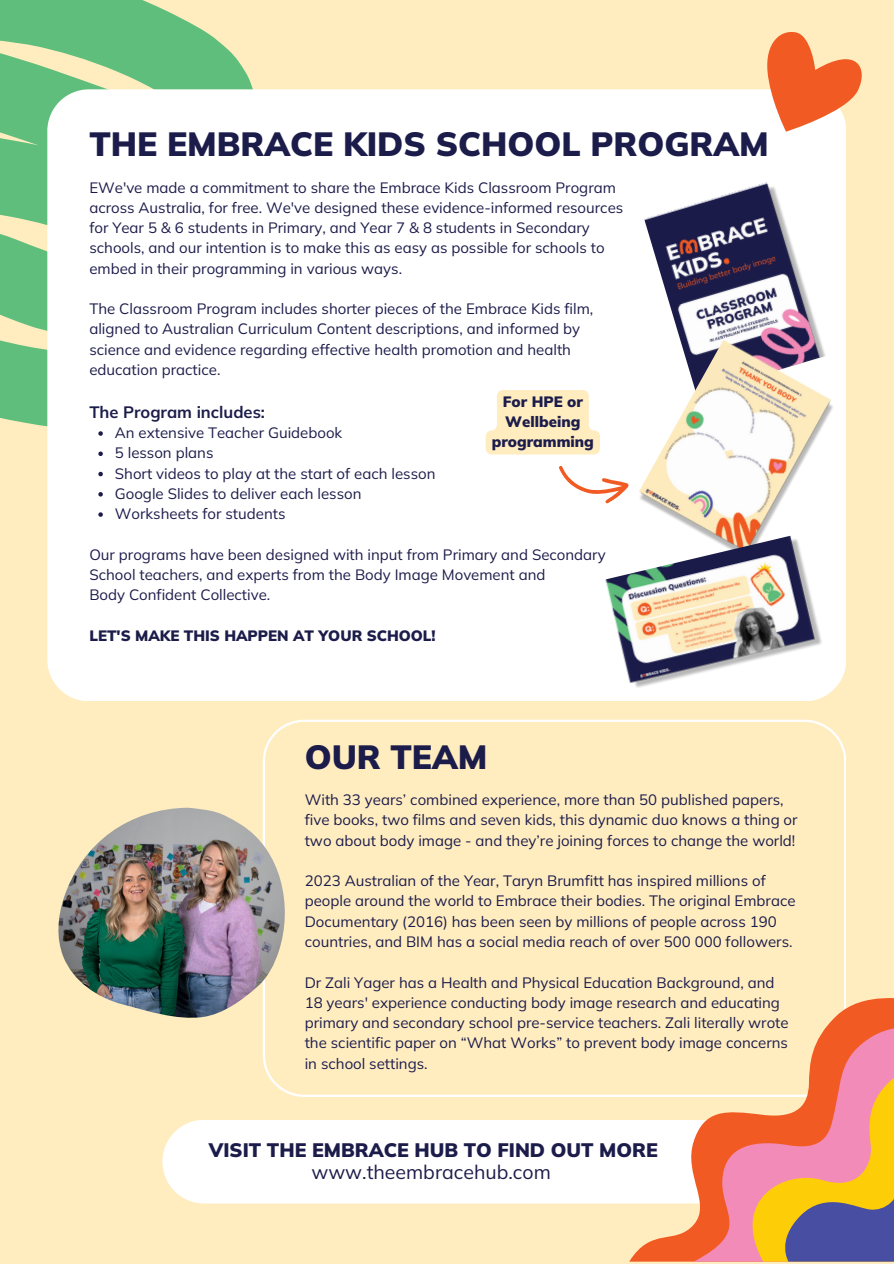
<style>
.page{position:relative;width:894px;height:1264px;background:#fff}
.page>*{position:absolute;margin:0;border:0;box-sizing:border-box;transform-origin:0 0}
.t1{font:900 33.6px "Mulish";color:#1c1c4b}
.t2{font:900 19.5px "Mulish";color:#1c1c4b}
.t3{font:19.5px "Mulish";color:#1c1c4b}
.t4{font:700 16.5px "Mulish";color:#1c1c4b}
.t5{font:15px/20.2px "Mulish";color:#1c1c4b}
.t6{font:900 15px/20.2px "Mulish";color:#1c1c4b;text-align:center}
</style>
<div class="page">
<div style="left:0;top:0;width:893px;height:1263px;background:#ffedc0"></div>
<svg style="left:0;top:0;width:253px;height:427px;fill:#5fbe7c"></svg>
<div style="left:47px;top:89px;width:798px;height:612px;background:#fff"></div>
<div style="left:162px;top:1120px;width:467px;height:83px;background:#fff"></div>
<svg style="left:263px;top:719px;width:582px;height:377px"></svg>
<img style="left:58px;top:807px;width:227px;height:210px">
<svg style="left:629px;top:986px;width:264px;height:275px"></svg>
<svg style="left:693px;top:1018px;width:200px;height:243px"></svg>
<svg style="left:729px;top:1058px;width:164px;height:203px;background:#da9479"></svg>
<svg style="left:734px;top:32px;width:128px;height:120px"></svg>
<svg style="left:98px;top:431px;width:5px;height:5px"></svg>
<svg style="left:98px;top:451px;width:5px;height:5px"></svg>
<svg style="left:98px;top:472px;width:5px;height:4px"></svg>
<svg style="left:98px;top:492px;width:5px;height:4px"></svg>
<svg style="left:98px;top:512px;width:5px;height:5px"></svg>
<img style="left:644px;top:179px;width:184px;height:160px">
<img style="left:633px;top:339px;width:205px;height:226px">
<img style="left:602px;top:532px;width:227px;height:161px">
<svg style="left:485px;top:390px;width:146px;height:126px"></svg>
<p class="t1" style="left:89px;top:122px;width:681px">THE EMBRACE KIDS SCHOOL PROGRAM</p>
<p class="t5" style="left:89px;top:177px;width:535px">EWe've made a commitment to share the Embrace Kids Classroom Program across Australia, for free. We've designed these evidence-informed resources for Year 5 &amp; 6 students in Primary, and Year 7 &amp; 8 students in Secondary schools, and our intention is to make this as easy as possible for schools to embed in their programming in various ways.</p>
<h1 class="t5" style="left:89px;top:298px;width:505px">The Classroom Program includes shorter pieces of the Embrace Kids film, aligned to Australian Curriculum Content descriptions, and informed by science and evidence regarding effective health promotion and health education practice.</h1>
<p class="t4" style="left:89px;top:401px;width:177px">The Program includes:</p>
<p class="t5" style="left:115px;top:422px;width:229px">An extensive Teacher Guidebook</p>
<h5 class="t5" style="left:115px;top:442px;width:100px">5 lesson plans</h5>
<p class="t5" style="left:115px;top:463px;width:322px">Short videos to play at the start of each lesson</p>
<p class="t5" style="left:115px;top:483px;width:248px">Google Slides to deliver each lesson</p>
<p class="t5" style="left:115px;top:503px;width:172px">Worksheets for students</p>
<p class="t5" style="left:89px;top:544px;width:517px">Our programs have been designed with input from Primary and Secondary<br>School teachers, and experts from the Body Image Movement and</p>
<p class="t5" style="left:89px;top:584px;width:182px">Body Confident Collective.</p>
<p class="t6" style="left:89px;top:625px;width:348px">LET'S MAKE THIS HAPPEN AT YOUR SCHOOL!</p>
<p class="t6" style="left:491px;top:391px;width:104px">For HPE or<br>Wellbeing programming</p>
<p class="t1" style="left:304px;top:735px;width:184px">OUR TEAM</p>
<h1 class="t5" style="left:304px;top:789px;width:494px">With 33 years’ combined experience, more than 50 published papers, five books, two films and seven kids, this dynamic duo knows a thing or two about body image - and they’re joining forces to change the world!</h1>
<p class="t5" style="left:304px;top:870px;width:492px">2023 Australian of the Year, Taryn Brumfitt has inspired millions of people around the world to Embrace their bodies. The original Embrace Documentary (2016) has been seen by millions of people across 190 countries, and BIM has a social media reach of over 500 000 followers.</p>
<p class="t5" style="left:304px;top:971px;width:471px">Dr Zali Yager has a Health and Physical Education Background, and</p>
<p class="t5" style="left:304px;top:991px;width:485px">18 years' experience conducting body image research and educating primary and secondary school pre-service teachers. Zali literally wrote the scientific paper on “What Works” to prevent body image concerns in school settings.</p>
<p class="t2" style="left:209px;top:1137px;width:450px">VISIT THE EMBRACE HUB TO FIND OUT MORE</p>
<p class="t3" style="left:311px;top:1159px;width:241px">www.theembracehub.com</p>
</div>
